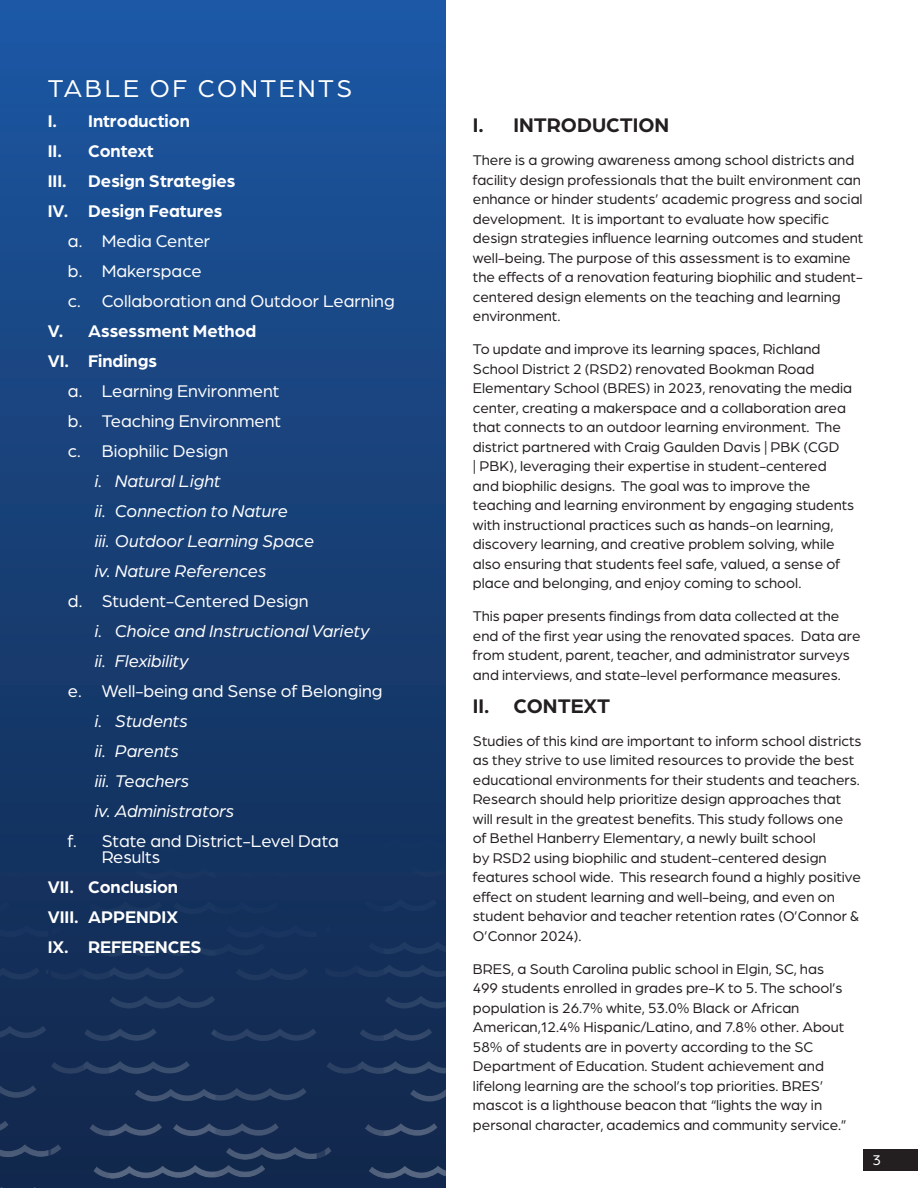
<style>
.page{position:relative;width:918px;height:1188px;background:#fff}
.page>*{position:absolute;margin:0;border:0;box-sizing:border-box;transform-origin:0 0}
.t1{font:25.95px "Arboria";letter-spacing:.1em;color:#fff}
.t2{font:700 21px "Arboria";color:#231f20}
.t3{font:18px/16.5px "Arboria";color:#fff}
.t4{font:italic 18px "Arboria";color:#fff}
.t5{font:700 18px "Arboria";color:#fff}
.t6{font:15px/19.5px "Arboria";color:#231f20}
.t7{font:15px "Arboria";color:#fff}
</style>
<div class="page">
<div style="left:863px;top:1149px;width:55px;height:22px;background:#231f20"></div>
<svg style="left:0;top:0;width:446px;height:771px;background:#194683"></svg>
<img style="left:0;top:771px;width:446px;height:417px">
<p class="t1" style="left:48px;top:71px;width:306px">TABLE OF CONTENTS</p>
<p class="t5" style="left:48px;top:109px;width:144px">I. Introduction</p>
<p class="t5" style="left:48px;top:139px;width:107px">II. Context</p>
<p class="t5" style="left:48px;top:169px;width:189px">III. Design Strategies</p>
<p class="t5" style="left:48px;top:199px;width:176px">IV. Design Features</p>
<p class="t3" style="left:68px;top:232px;width:144px">a. Media Center</p>
<p class="t3" style="left:68px;top:262px;width:135px">b. Makerspace</p>
<p class="t3" style="left:68px;top:292px;width:328px">c. Collaboration and Outdoor Learning</p>
<p class="t5" style="left:48px;top:319px;width:210px">V. Assessment Method</p>
<p class="t5" style="left:48px;top:349px;width:111px">VI. Findings</p>
<p class="t3" style="left:68px;top:382px;width:213px">a. Learning Environment</p>
<p class="t3" style="left:68px;top:412px;width:215px">b. Teaching Environment</p>
<p class="t3" style="left:68px;top:442px;width:162px">c. Biophilic Design</p>
<p class="t4" style="left:95px;top:469px;width:127px">i. Natural Light</p>
<p class="t4" style="left:95px;top:499px;width:195px">ii. Connection to Nature</p>
<p class="t4" style="left:95px;top:529px;width:221px">iii. Outdoor Learning Space</p>
<p class="t4" style="left:95px;top:559px;width:173px">iv. Nature References</p>
<p class="t3" style="left:68px;top:592px;width:242px">d. Student-Centered Design</p>
<p class="t4" style="left:95px;top:619px;width:276px">i. Choice and Instructional Variety</p>
<p class="t4" style="left:95px;top:649px;width:95px">ii. Flexibility</p>
<p class="t3" style="left:68px;top:682px;width:316px">e. Well-being and Sense of Belonging</p>
<p class="t4" style="left:95px;top:709px;width:95px">i. Students</p>
<p class="t4" style="left:95px;top:739px;width:85px">ii. Parents</p>
<p class="t4" style="left:95px;top:769px;width:96px">iii. Teachers</p>
<p class="t4" style="left:95px;top:799px;width:141px">iv. Administrators</p>
<p class="t3" style="left:102px;top:832px;width:239px;text-indent:-34px">f. State and District-Level Data<br>Results</p>
<p class="t5" style="left:48px;top:875px;width:132px">VII. Conclusion</p>
<p class="t5" style="left:48px;top:905px;width:132px">VIII. APPENDIX</p>
<p class="t5" style="left:48px;top:935px;width:155px">IX. REFERENCES</p>
<p class="t2" style="left:473px;top:111px;width:198px">I. INTRODUCTION</p>
<p class="t6" style="left:473px;top:150px;width:392px">There is a growing awareness among school districts and facility design professionals that the built environment can enhance or hinder students’ academic progress and social development. It is important to evaluate how specific design strategies influence learning outcomes and student well-being. The purpose of this assessment is to examine the effects of a renovation featuring biophilic and student&shy;centered design elements on the teaching and learning environment.</p>
<p class="t6" style="left:473px;top:339px;width:383px">To update and improve its learning spaces, Richland School District 2 (RSD2) renovated Bookman Road Elementary School (BRES) in 2023, renovating the media center, creating a makerspace and a collaboration area that connects to an outdoor learning environment. The district partnered with Craig Gaulden Davis | PBK (CGD<br>| PBK), leveraging their expertise in student-centered and biophilic designs. The goal was to improve the teaching and learning environment by engaging students with instructional practices such as hands-on learning, discovery learning, and creative problem solving, while also ensuring that students feel safe, valued, a sense of place and belonging, and enjoy coming to school.</p>
<p class="t6" style="left:473px;top:606px;width:389px">This paper presents findings from data collected at the end of the first year using the renovated spaces. Data are from student, parent, teacher, and administrator surveys and interviews, and state-level performance measures.</p>
<p class="t2" style="left:473px;top:691px;width:139px">II. CONTEXT</p>
<p class="t6" style="left:473px;top:730px;width:390px">Studies of this kind are important to inform school districts as they strive to use limited resources to provide the best educational environments for their students and teachers.<br>Research should help prioritize design approaches that will result in the greatest benefits. This study follows one<br>of Bethel Hanberry Elementary, a newly built school<br>by RSD2 using biophilic and student-centered design features school wide. This research found a highly positive effect on student learning and well-being, and even on student behavior and teacher retention rates (O’Connor &amp; O’Connor 2024).</p>
<p class="t6" style="left:473px;top:958px;width:375px">BRES, a South Carolina public school in Elgin, SC, has 499 students enrolled in grades pre-K to 5. The school’s population is 26.7% white, 53.0% Black or African American,12.4% Hispanic/Latino, and 7.8% other. About 58% of students are in poverty according to the SC Department of Education. Student achievement and lifelong learning are the school’s top priorities. BRES’ mascot is a lighthouse beacon that “lights the way in personal character, academics and community service.”</p>
<p class="t7" style="left:873px;top:1151px;width:10px">3</p>
</div>
